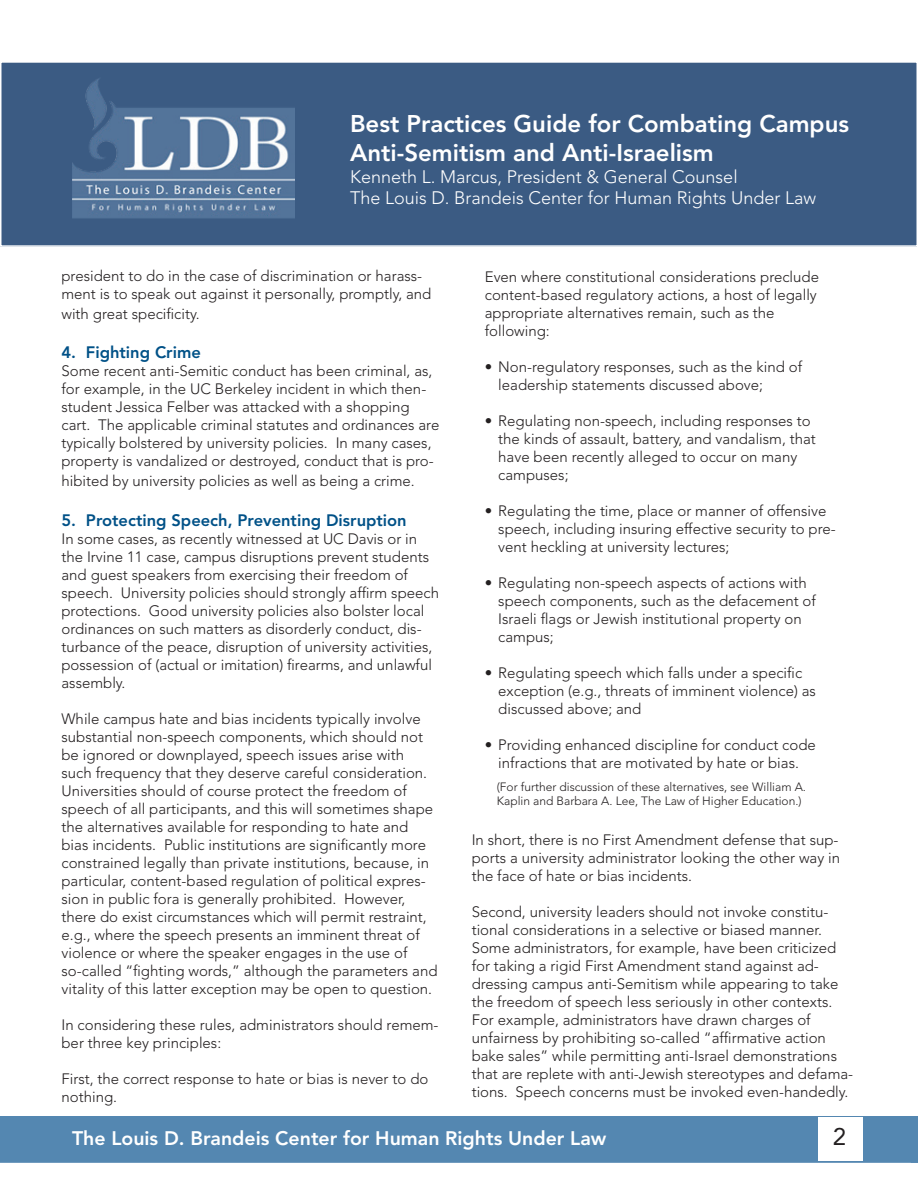
<style>
.page{position:relative;width:918px;height:1188px;background:#fff}
.page>*{position:absolute;margin:0;border:0;box-sizing:border-box;transform-origin:0 0}
.t1{font:800 24px/28.8px "Avenir";color:#fff}
.t2{font:24px "Avenir";color:#231f20}
.t3{font:800 19.5px "Avenir";color:#fff}
.t4{font:300 18px/21.6px "Avenir";color:#fff}
.t5{font:800 16.5px "Avenir";color:#005187}
.t6{font:300 15px/18px "Avenir";color:#231f20}
.t7{font:300 12px/14.4px "Avenir";color:#231f20}
</style>
<div class="page">
<div style="left:1px;top:62px;width:916px;height:184px;background:#3b5b83"></div>
<img style="left:73px;top:78px;width:221px;height:140px">
<div style="left:0;top:61px;width:918px;height:186px;border:2px solid #fff"></div>
<div style="left:0;top:1116px;width:918px;height:47px;background:#5487b1"></div>
<h1 class="t1" style="left:350px;top:110px;width:501px">Best Practices Guide for Combating Campus<br>Anti-Semitism and Anti-Israelism</h1>
<p class="t4" style="left:350px;top:166px;width:468px">Kenneth L. Marcus, President &amp; General Counsel<br>The Louis D. Brandeis Center for Human Rights Under Law</p>
<p class="t6" style="left:62px;top:267px;width:371px">president to do in the case of discrimination or harass&shy;ment is to speak out against it personally, promptly, and</p>
<p class="t6" style="left:62px;top:304px;width:140px">with great specificity.</p>
<p class="t5" style="left:62px;top:343px;width:141px">4. Fighting Crime</p>
<p class="t6" style="left:62px;top:362px;width:379px">Some recent anti-Semitic conduct has been criminal, as, for example, in the UC Berkeley incident in which then&shy;student Jessica Felber was attacked with a shopping cart. The applicable criminal statutes and ordinances are typically bolstered by university policies. In many cases, property is vandalized or destroyed, conduct that is pro-</p>
<p class="t6" style="left:62px;top:472px;width:355px">hibited by university policies as well as being a crime.</p>
<p class="t5" style="left:62px;top:510px;width:347px">5. Protecting Speech, Preventing Disruption</p>
<p class="t6" style="left:62px;top:529px;width:379px">In some cases, as recently witnessed at UC Davis or in the Irvine 11 case, campus disruptions prevent students and guest speakers from exercising their freedom of speech. University policies should strongly affirm speech protections. Good university policies also bolster local ordinances on such matters as disorderly conduct, dis&shy;turbance of the peace, disruption of university activities, possession of (actual or imitation) firearms, and unlawful assembly.</p>
<p class="t6" style="left:62px;top:709px;width:378px">While campus hate and bias incidents typically involve substantial non-speech components, which should not be ignored or downplayed, speech issues arise with such frequency that they deserve careful consideration.<br>Universities should of course protect the freedom of speech of all participants, and this will sometimes shape the alternatives available for responding to hate and bias incidents. Public institutions are significantly more constrained legally than private institutions, because, in particular, content-based regulation of political expres&shy;sion in public fora is generally prohibited. However, there do exist circumstances which will permit restraint, e.g., where the speech presents an imminent threat of violence or where the speaker engages in the use of so-called “fighting words,” although the parameters and vitality of this latter exception may be open to question.</p>
<p class="t6" style="left:62px;top:1015px;width:379px">In considering these rules, administrators should remem&shy;ber three key principles:</p>
<p class="t6" style="left:62px;top:1069px;width:368px">First, the correct response to hate or bias is never to do nothing.</p>
<p class="t6" style="left:485px;top:268px;width:336px">Even where constitutional considerations preclude content-based regulatory actions, a host of legally appropriate alternatives remain, such as the following:</p>
<p class="t6" style="left:498px;top:358px;width:305px;text-indent:-14px">• Non-regulatory responses, such as the kind of leadership statements discussed above;</p>
<p class="t6" style="left:498px;top:412px;width:319px;text-indent:-14px">• Regulating non-speech, including responses to the kinds of assault, battery, and vandalism, that have been recently alleged to occur on many campuses;</p>
<p class="t6" style="left:498px;top:502px;width:339px;text-indent:-14px">• Regulating the time, place or manner of offensive speech, including insuring effective security to pre&shy;vent heckling at university lectures;</p>
<p class="t6" style="left:498px;top:574px;width:319px;text-indent:-14px">• Regulating non-speech aspects of actions with speech components, such as the defacement of Israeli flags or Jewish institutional property on campus;</p>
<p class="t6" style="left:498px;top:664px;width:319px;text-indent:-14px">• Regulating speech which falls under a specific exception (e.g., threats of imminent violence) as discussed above; and</p>
<p class="t6" style="left:485px;top:736px;width:333px;text-align:center">• Providing enhanced discipline for conduct code infractions that are motivated by hate or bias.</p>
<p class="t7" style="left:497px;top:779px;width:311px">(For further discussion of these alternatives, see William A.<br>Kaplin and Barbara A. Lee, The Law of Higher Education.)</p>
<p class="t6" style="left:472px;top:831px;width:370px;text-align:justify">In short, there is no First Amendment defense that sup&shy;ports a university administrator looking the other way in the face of hate or bias incidents.</p>
<p class="t6" style="left:472px;top:903px;width:383px">Second, university leaders should not invoke constitu&shy;tional considerations in a selective or biased manner.<br>Some administrators, for example, have been criticized for taking a rigid First Amendment stand against ad&shy;dressing campus anti-Semitism while appearing to take the freedom of speech less seriously in other contexts.<br>For example, administrators have drawn charges of unfairness by prohibiting so-called “affirmative action bake sales” while permitting anti-Israel demonstrations that are replete with anti-Jewish stereotypes and defama&shy;tions. Speech concerns must be invoked even-handedly.</p>
<h2 class="t3" style="left:72px;top:1127px;width:536px">The Louis D. Brandeis Center for Human Rights Under Law</h2>
<h1 class="t2" style="left:833px;top:1123px;width:15px">2</h1>
</div>
